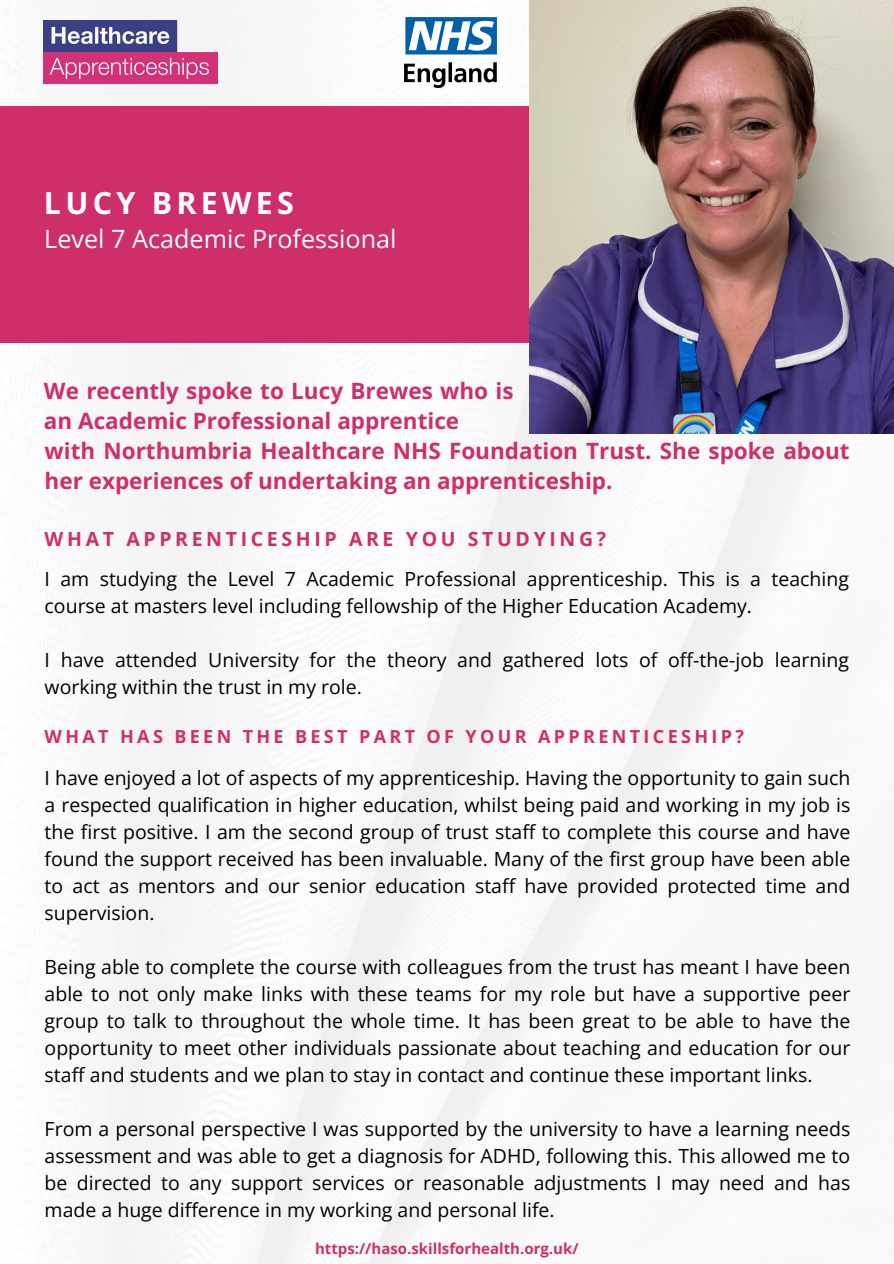
<style>
.page{position:relative;width:894px;height:1264px;background:#fff}
.page>*{position:absolute;margin:0;border:0;box-sizing:border-box;transform-origin:0 0}
.t1{font:700 30.45px "Open Sans";letter-spacing:.14em;color:#fff}
.t2{font:25.2px "Open Sans";color:#fff}
.t3{font:700 22.5px/30.3px "Open Sans";color:#ce2f6a}
.t4{font:19.5px/27px "Open Sans";color:#000;text-align:justify}
.t5{font:700 19.5px "Open Sans";letter-spacing:.185em;color:#ce2f6a}
.t6{font:700 18px "Open Sans";letter-spacing:.185em;color:#ce2f6a}
.t7{font:700 15px "Open Sans";color:#ce2f6a}
</style>
<div class="page">
<img style="left:0;top:0;width:893px;height:1036px">
<div style="left:0;top:106px;width:621px;height:236px;background:#ce2f6a"></div>
<img style="left:529px;top:0;width:364px;height:433px">
<img style="left:44px;top:21px;width:173px;height:63px">
<img style="left:405px;top:17px;width:91px;height:70px">
<h1 class="t1" style="left:44px;top:182px;width:251px">LUCY BREWES</h1>
<h2 class="t2" style="left:44px;top:221px;width:353px">Level 7 Academic Professional</h2>
<h3 class="t3" style="left:44px;top:375px;width:471px">We recently spoke to Lucy Brewes who is an Academic Professional apprentice</h3>
<h5 class="t3" style="left:45px;top:435px;width:806px">with Northumbria Healthcare NHS Foundation Trust. She spoke about her experiences of undertaking an apprenticeship.</h5>
<h3 class="t5" style="left:45px;top:524px;width:563px">WHAT APPRENTICESHIP ARE YOU STUDYING?</h3>
<h4 class="t4" style="left:45px;top:565px;width:805px">I am studying the Level 7 Academic Professional apprenticeship. This is a teaching course at masters level including fellowship of the Higher Education Academy.</h4>
<h5 class="t4" style="left:45px;top:646px;width:805px">I have attended University for the theory and gathered lots of off-the-job learning working within the trust in my role.</h5>
<h5 class="t6" style="left:45px;top:723px;width:700px">WHAT HAS BEEN THE BEST PART OF YOUR APPRENTICESHIP?</h5>
<h4 class="t4" style="left:45px;top:763px;width:807px">I have enjoyed a lot of aspects of my apprenticeship. Having the opportunity to gain such a respected qualification in higher education, whilst being paid and working in my job is the first positive. I am the second group of trust staff to complete this course and have found the support received has been invaluable. Many of the first group have been able to act as mentors and our senior education staff have provided protected time and supervision.</h4>
<h5 class="t4" style="left:45px;top:952px;width:807px">Being able to complete the course with colleagues from the trust has meant I have been able to not only make links with these teams for my role but have a supportive peer group to talk to throughout the whole time. It has been great to be able to have the opportunity to meet other individuals passionate about teaching and education for our staff and students and we plan to stay in contact and continue these important links.</h5>
<h5 class="t4" style="left:45px;top:1114px;width:807px">From a personal perspective I was supported by the university to have a learning needs assessment and was able to get a diagnosis for ADHD, following this. This allowed me to be directed to any support services or reasonable adjustments I may need and has made a huge difference in my working and personal life.</h5>
<p class="t7" style="left:315px;top:1237px;width:265px">https://haso.skillsforhealth.org.uk/</p>
</div>
